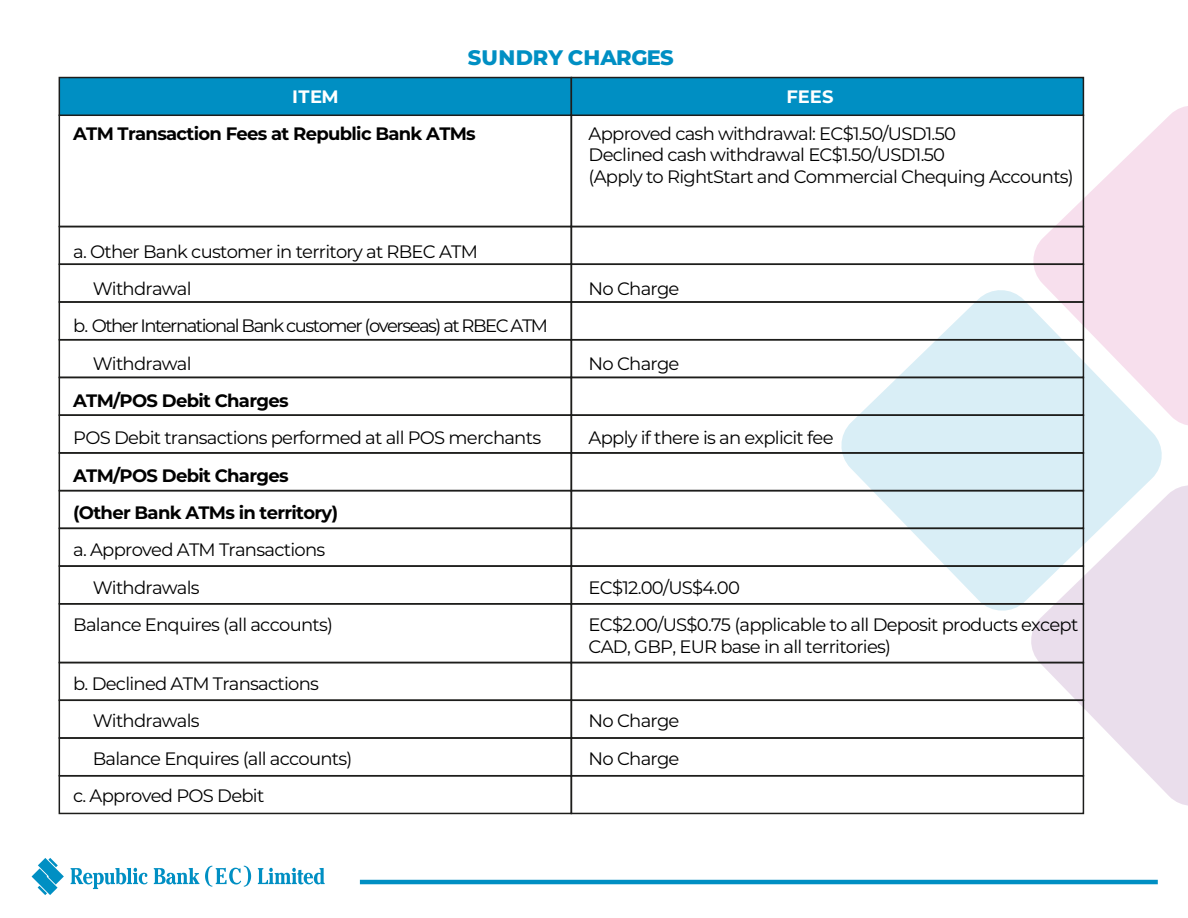
<style>
.page{position:relative;width:1188px;height:918px;background:#fff}
.page>*{position:absolute;margin:0;border:0;box-sizing:border-box;transform-origin:0 0}
.t1{font:800 21px "Montserrat";letter-spacing:-.005em;color:#008fc3}
.t2{font:18px/21.6px "Montserrat";letter-spacing:-.04em;color:#010101}
.t3{font:700 18px/37.3px "Montserrat";letter-spacing:-.04em;color:#010101}
.t4{font:18px "Montserrat";letter-spacing:-.08em;color:#010101}
.t5{font:700 18px "Montserrat";color:#fff}
</style>
<div class="page">
<svg style="left:1033px;top:102px;width:155px;height:323px;fill:#f7dfed"></svg>
<svg style="left:841px;top:287px;width:324px;height:324px;fill:#d9eef6"></svg>
<svg style="left:1028px;top:482px;width:160px;height:327px;fill:#eadeec"></svg>
<hr style="left:360px;top:880px;width:798px;height:4px;background:#008fc3">
<svg style="left:32px;top:858px;width:32px;height:37px"></svg>
<svg style="left:71px;top:868px;width:77px;height:21px"></svg>
<svg style="left:154px;top:868px;width:45px;height:16px"></svg>
<svg style="left:205px;top:866px;width:46px;height:21px"></svg>
<svg style="left:258px;top:868px;width:67px;height:16px"></svg>
<div style="left:59px;top:226px;width:513px;height:39px;border:2px solid #1d1d1b"></div>
<div style="left:571px;top:226px;width:513px;height:39px;border:2px solid #1d1d1b"></div>
<div style="left:59px;top:264px;width:513px;height:39px;border:2px solid #1d1d1b"></div>
<div style="left:571px;top:264px;width:513px;height:39px;border:2px solid #1d1d1b"></div>
<div style="left:59px;top:301px;width:513px;height:39px;border:2px solid #1d1d1b"></div>
<div style="left:571px;top:301px;width:513px;height:39px;border:2px solid #1d1d1b"></div>
<div style="left:59px;top:339px;width:513px;height:39px;border:2px solid #1d1d1b"></div>
<div style="left:571px;top:339px;width:513px;height:39px;border:2px solid #1d1d1b"></div>
<div style="left:59px;top:377px;width:513px;height:39px;border:2px solid #1d1d1b"></div>
<div style="left:571px;top:377px;width:513px;height:39px;border:2px solid #1d1d1b"></div>
<div style="left:59px;top:414px;width:513px;height:40px;border:2px solid #1d1d1b"></div>
<div style="left:571px;top:414px;width:513px;height:40px;border:2px solid #1d1d1b"></div>
<div style="left:59px;top:452px;width:513px;height:39px;border:2px solid #1d1d1b"></div>
<div style="left:571px;top:452px;width:513px;height:39px;border:2px solid #1d1d1b"></div>
<div style="left:59px;top:490px;width:513px;height:39px;border:2px solid #1d1d1b"></div>
<div style="left:571px;top:490px;width:513px;height:39px;border:2px solid #1d1d1b"></div>
<div style="left:59px;top:528px;width:513px;height:39px;border:2px solid #1d1d1b"></div>
<div style="left:571px;top:528px;width:513px;height:39px;border:2px solid #1d1d1b"></div>
<div style="left:59px;top:565px;width:513px;height:40px;border:2px solid #1d1d1b"></div>
<div style="left:571px;top:565px;width:513px;height:40px;border:2px solid #1d1d1b"></div>
<div style="left:59px;top:603px;width:513px;height:60px;border:2px solid #1d1d1b"></div>
<div style="left:571px;top:603px;width:513px;height:60px;border:2px solid #1d1d1b"></div>
<div style="left:59px;top:662px;width:513px;height:39px;border:2px solid #1d1d1b"></div>
<div style="left:571px;top:662px;width:513px;height:39px;border:2px solid #1d1d1b"></div>
<div style="left:59px;top:700px;width:513px;height:39px;border:2px solid #1d1d1b"></div>
<div style="left:571px;top:700px;width:513px;height:39px;border:2px solid #1d1d1b"></div>
<div style="left:59px;top:737px;width:513px;height:39px;border:2px solid #1d1d1b"></div>
<div style="left:571px;top:737px;width:513px;height:39px;border:2px solid #1d1d1b"></div>
<div style="left:59px;top:775px;width:513px;height:39px;border:2px solid #1d1d1b"></div>
<div style="left:571px;top:775px;width:513px;height:39px;border:2px solid #1d1d1b"></div>
<div style="left:59px;top:77px;width:513px;height:39px;background:#008fc3;border:2px solid #1d1d1b"></div>
<div style="left:571px;top:77px;width:513px;height:39px;background:#008fc3;border:2px solid #1d1d1b"></div>
<p class="t1" style="left:468px;top:42px;width:207px">SUNDRY CHARGES</p>
<p class="t5" style="left:292px;top:84px;width:48px">ITEM</p>
<p class="t5" style="left:786px;top:84px;width:49px">FEES</p>
<p class="t3" style="left:73px;top:114px;width:404px">ATM Transaction Fees at Republic Bank ATMs</p>
<p class="t2" style="left:73px;top:240px;width:406px">a. Other Bank customer in territory at RBEC ATM</p>
<p class="t2" style="left:93px;top:277px;width:101px">Withdrawal</p>
<p class="t4" style="left:73px;top:314px;width:476px">b. Other International Bank customer (overseas) at RBEC ATM</p>
<p class="t2" style="left:93px;top:352px;width:101px">Withdrawal</p>
<p class="t3" style="left:73px;top:381px;width:217px">ATM/POS Debit Charges</p>
<p class="t2" style="left:73px;top:427px;width:469px">POS Debit transactions performed at all POS merchants</p>
<p class="t3" style="left:73px;top:456px;width:266px">ATM/POS Debit Charges (Other Bank ATMs in territory)</p>
<p class="t2" style="left:73px;top:539px;width:254px">a. Approved ATM Transactions</p>
<p class="t2" style="left:93px;top:576px;width:109px">Withdrawals</p>
<p class="t2" style="left:73px;top:613px;width:261px">Balance Enquires (all accounts)</p>
<p class="t2" style="left:73px;top:672px;width:247px">b. Declined ATM Transactions</p>
<p class="t2" style="left:93px;top:710px;width:109px">Withdrawals</p>
<p class="t2" style="left:93px;top:747px;width:261px">Balance Enquires (all accounts)</p>
<p class="t2" style="left:73px;top:784px;width:193px">c. Approved POS Debit</p>
<p class="t2" style="left:589px;top:122px;width:487px">Approved cash withdrawal: EC$1.50/USD1.50<br>Declined cash withdrawal EC$1.50/USD1.50<br>(Apply to RightStart and Commercial Chequing Accounts)</p>
<p class="t2" style="left:589px;top:277px;width:92px">No Charge</p>
<p class="t2" style="left:589px;top:352px;width:92px">No Charge</p>
<p class="t2" style="left:589px;top:427px;width:246px">Apply if there is an explicit fee</p>
<p class="t2" style="left:589px;top:568px;width:491px;line-height:37.3px">EC$12.00/US$4.00<br>EC$2.00/US$0.75 (applicable to all Deposit products except</p>
<p class="t2" style="left:589px;top:635px;width:304px">CAD, GBP, EUR base in all territories)</p>
<p class="t2" style="left:589px;top:702px;width:92px;line-height:37.3px">No Charge<br>No Charge</p>
</div>
